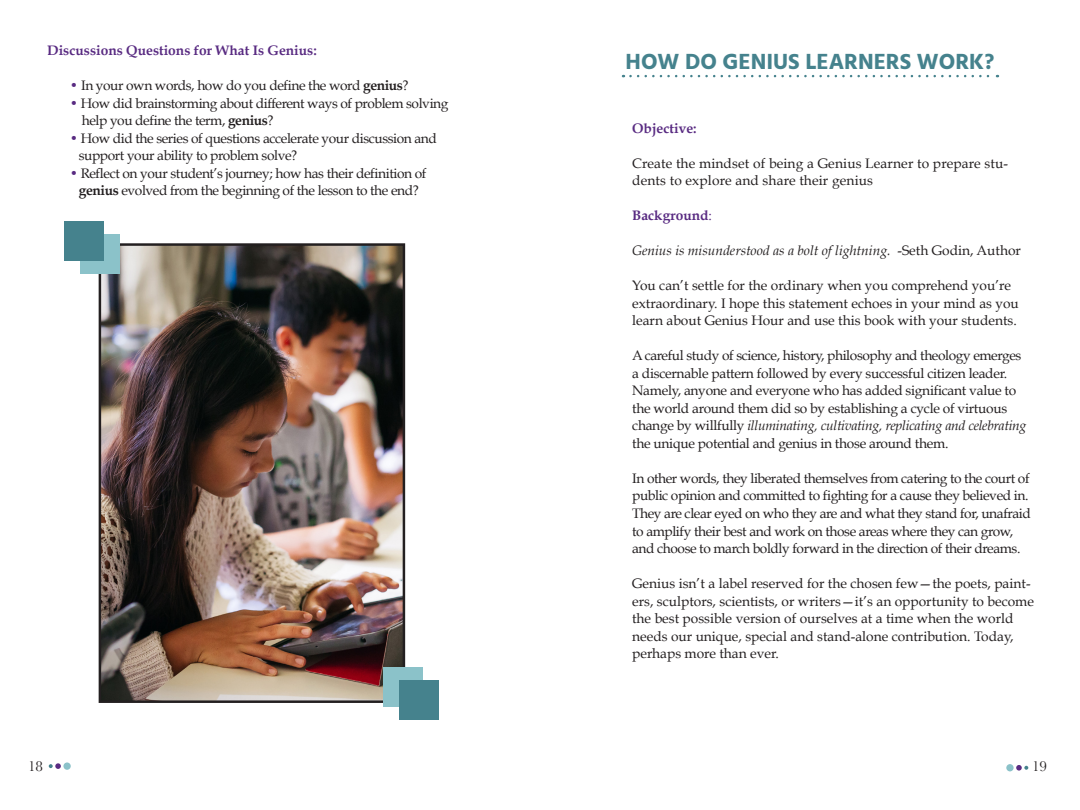
<style>
.page{position:relative;width:1080px;height:810px;background:#fff}
.page>*{position:absolute;margin:0;border:0;box-sizing:border-box;transform-origin:0 0}
.t1{font:700 22.5px "Hind";color:#45828d}
.t2{font:15px "Baskerville";color:#231f20}
.t3{font:13.75px/17.5px "Book Antiqua";letter-spacing:-.02em;color:#231f20}
.t4{font:13.75px/17.5px "Book Antiqua";color:#231f20}
.t5{font:13.75px/17.5px "Book Antiqua";letter-spacing:.01em;color:#231f20}
.t6{font:700 13.75px "Book Antiqua";color:#592b82}
.t7{font:italic 13.75px "Book Antiqua";color:#231f20}
.s1{color:#592b82}
.s2{font-weight:700}
.s3{font-weight:400}
.s4{font-style:normal}
.s5{font-style:italic}
</style>
<div class="page">
<svg style="left:1016px;top:765px;width:12px;height:6px"></svg>
<div style="left:1006px;top:764px;width:8px;height:7px;background:#8bc2c9;border-radius:50%"></div>
<svg style="left:49px;top:763px;width:12px;height:6px"></svg>
<div style="left:63px;top:762px;width:8px;height:8px;background:#8bc2c9;border-radius:50%"></div>
<svg style="left:630px;top:75px;width:368px;height:2px"></svg>
<img style="left:102px;top:246px;width:300px;height:454px">
<div style="left:99px;top:243px;width:306px;height:460px;border:2px solid #231f20"></div>
<div style="left:81px;top:234px;width:39px;height:39px;background:#8bc2c9"></div>
<div style="left:65px;top:221px;width:39px;height:39px;background:#45828d"></div>
<div style="left:384px;top:668px;width:39px;height:39px;background:#8bc2c9"></div>
<div style="left:400px;top:680px;width:39px;height:40px;background:#45828d"></div>
<p class="t6" style="left:47px;top:43px;width:271px">Discussions Questions for What Is Genius:</p>
<p class="t3" style="left:70px;top:77px;width:340px"><span class="s1">•</span> In your own words, how do you define the word <span class="s2">genius</span>?</p>
<p class="t3" style="left:82px;top:94px;width:368px;text-indent:-12px"><span class="s1">•</span> How did brainstorming about different ways of problem solving help you define the term, <span class="s2">genius</span>?</p>
<p class="t3" style="left:79px;top:129px;width:360px;text-indent:-9px"><span class="s1">•</span> How did the series of questions accelerate your discussion and support your ability to problem solve?</p>
<p class="t3" style="left:70px;top:164px;width:358px;text-align:center"><span class="s1">•</span> Reflect on your student’s journey; how has their definition of <span class="s2">genius</span> evolved from the beginning of the lesson to the end?</p>
<h1 class="t1" style="left:626px;top:48px;width:370px">HOW DO GENIUS LEARNERS WORK?</h1>
<p class="t6" style="left:632px;top:120px;width:66px">Objective:</p>
<p class="t5" style="left:632px;top:155px;width:377px">Create the mindset of being a Genius Learner to prepare stu&shy;dents to explore and share their genius</p>
<p class="t6" style="left:632px;top:208px;width:81px">Background<span class="s3">:</span></p>
<p class="t7" style="left:632px;top:243px;width:390px">Genius is misunderstood as a bolt of lightning. <span class="s4">-Seth Godin, Author</span></p>
<p class="t4" style="left:632px;top:277px;width:388px">You can’t settle for the ordinary when you comprehend you’re extraordinary. I hope this statement echoes in your mind as you learn about Genius Hour and use this book with your students.</p>
<p class="t3" style="left:632px;top:347px;width:396px">A careful study of science, history, philosophy and theology emerges a discernable pattern followed by every successful citizen leader.<br>Namely, anyone and everyone who has added significant value to the world around them did so by establishing a cycle of virtuous change by willfully <span class="s5">illuminating, cultivating, replicating and celebrating </span>the unique potential and genius in those around them.</p>
<p class="t3" style="left:632px;top:470px;width:400px">In other words, they liberated themselves from catering to the court of public opinion and committed to fighting for a cause they believed in.<br>They are clear eyed on who they are and what they stand for, unafraid to amplify their best and work on those areas where they can grow, and choose to march boldly forward in the direction of their dreams.</p>
<p class="t4" style="left:632px;top:575px;width:403px">Genius isn’t a label reserved for the chosen few—the poets, paint&shy;ers, sculptors, scientists, or writers—it’s an opportunity to become the best possible version of ourselves at a time when the world needs our unique, special and stand-alone contribution. Today, perhaps more than ever.</p>
<p class="t2" style="left:28px;top:757px;width:16px">18</p>
<p class="t2" style="left:1032px;top:757px;width:16px">19</p>
</div>
